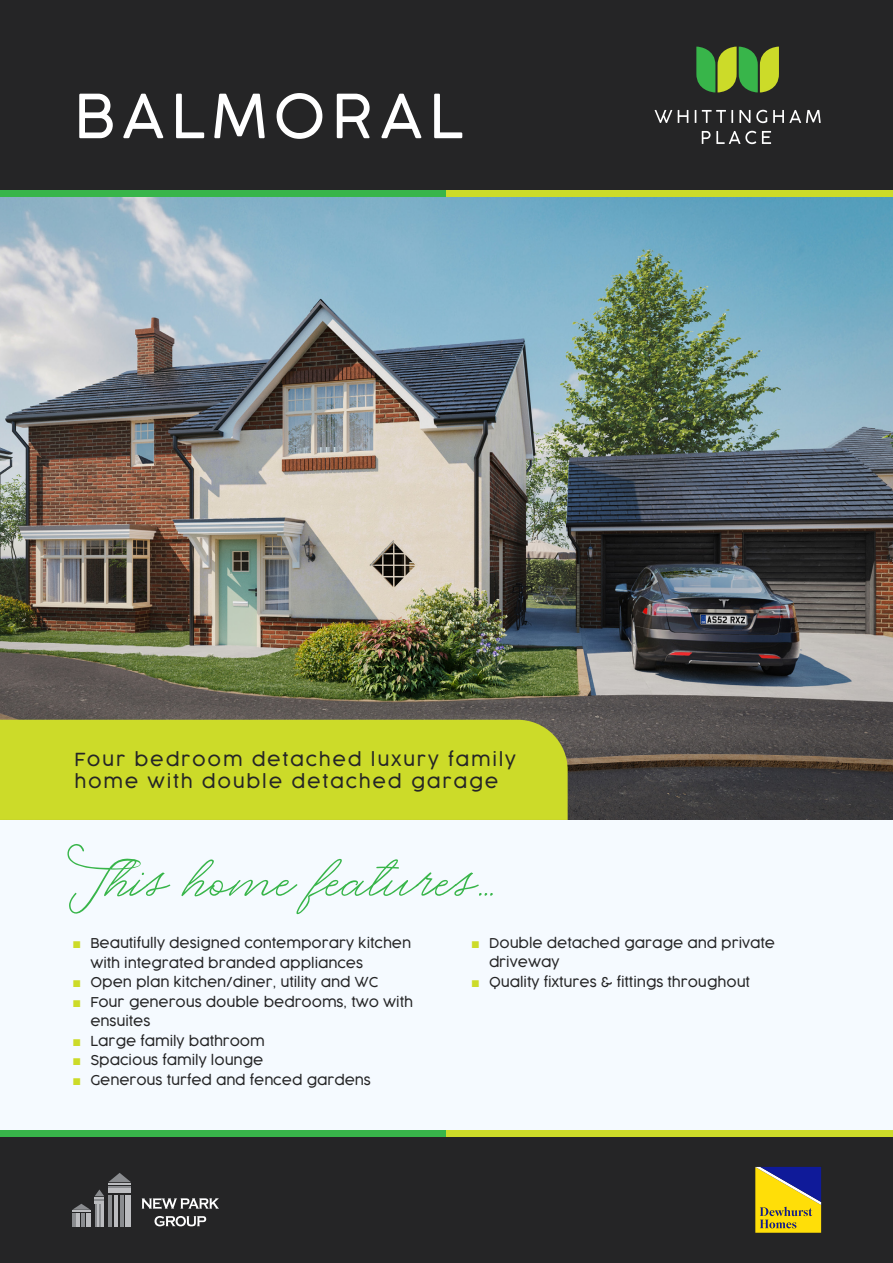
<style>
.page{position:relative;width:893px;height:1263px;background:#fff}
.page>*{position:absolute;margin:0;border:0;box-sizing:border-box;transform-origin:0 0}
.t1{font:90px "Eisha Script";color:#38b54a}
.t2{font:300 60px "Cocogoose";letter-spacing:.1em;color:#fff}
.t3{font:300 18px/21.6px "Cocogoose";letter-spacing:.1em;color:#252526}
.t4{font:300 13.5px "Cocogoose";color:#252526}
.s1{font-family:"Maven Pro";font-weight:400;color:#ccdb29}
</style>
<div class="page">
<img style="left:0;top:196px;width:893px;height:624px">
<div style="left:0;top:0;width:893px;height:191px;background:#252526"></div>
<div style="left:0;top:820px;width:893px;height:316px;background:#f5faff"></div>
<div style="left:0;top:1136px;width:893px;height:127px;background:#252526"></div>
<svg style="left:696px;top:47px;width:83px;height:45px"></svg>
<svg style="left:655px;top:110px;width:17px;height:13px"></svg>
<svg style="left:678px;top:110px;width:10px;height:13px"></svg>
<svg style="left:695px;top:110px;width:1px;height:13px"></svg>
<svg style="left:702px;top:110px;width:31px;height:13px"></svg>
<svg style="left:739px;top:110px;width:11px;height:13px"></svg>
<svg style="left:756px;top:110px;width:11px;height:13px"></svg>
<svg style="left:773px;top:110px;width:48px;height:13px"></svg>
<svg style="left:702px;top:131px;width:8px;height:13px"></svg>
<svg style="left:716px;top:131px;width:40px;height:13px"></svg>
<svg style="left:762px;top:131px;width:9px;height:13px"></svg>
<div style="left:0;top:190px;width:446px;height:6px;background:#38b54a"></div>
<div style="left:446px;top:190px;width:447px;height:6px;background:#ccdb29"></div>
<div style="left:0;top:1130px;width:446px;height:6px;background:#38b54a"></div>
<div style="left:446px;top:1130px;width:447px;height:6px;background:#ccdb29"></div>
<div style="left:0;top:720px;width:568px;height:100px;background:#ccdb29"></div>
<svg style="left:72px;top:1189px;width:32px;height:38px"></svg>
<hr style="left:102px;top:1204px;width:2px;height:23px;background:#bcbdc0">
<hr style="left:97px;top:1204px;width:2px;height:23px;background:#bcbdc0">
<hr style="left:99px;top:1204px;width:2px;height:23px;background:#8a8c8f">
<svg style="left:108px;top:1173px;width:23px;height:9px"></svg>
<hr style="left:108px;top:1183px;width:23px;height:2px;background:#bcbdc0">
<hr style="left:108px;top:1186px;width:23px;height:2px;background:#8a8c8f">
<hr style="left:108px;top:1189px;width:23px;height:4px;background:#bcbdc0">
<hr style="left:108px;top:1195px;width:4px;height:32px;background:#8a8c8f">
<hr style="left:114px;top:1195px;width:4px;height:32px;background:#bcbdc0">
<hr style="left:120px;top:1195px;width:4px;height:32px;background:#8a8c8f">
<div style="left:125px;top:1195px;width:6px;height:32px;background:#bcbdc0"></div>
<svg style="left:142px;top:1198px;width:77px;height:11px"></svg>
<svg style="left:155px;top:1216px;width:51px;height:10px"></svg>
<svg style="left:755px;top:1167px;width:66px;height:66px"></svg>
<h2 class="t2" style="left:74px;top:74px;width:391px">BALMORAL</h2>
<h3 class="t3" style="left:74px;top:749px;width:443px">Four bedroom detached luxury family home with double detached garage</h3>
<h1 class="t1" style="left:74px;top:836px;width:422px">This home features..</h1>
<p class="t4" style="left:73px;top:933px;width:339px"><span class="s1">Ñ</span> Beautifully designed contemporary kitchen</p>
<p class="t4" style="left:90px;top:953px;width:274px">with integrated branded appliances</p>
<p class="t4" style="left:73px;top:972px;width:307px"><span class="s1">Ñ</span> Open plan kitchen/diner, utility and WC</p>
<p class="t4" style="left:73px;top:992px;width:341px"><span class="s1">Ñ</span> Four generous double bedrooms, two with</p>
<p class="t4" style="left:90px;top:1011px;width:62px">ensuites</p>
<p class="t4" style="left:73px;top:1031px;width:193px"><span class="s1">Ñ</span> Large family bathroom</p>
<p class="t4" style="left:73px;top:1050px;width:191px"><span class="s1">Ñ</span> Spacious family lounge</p>
<p class="t4" style="left:73px;top:1070px;width:299px"><span class="s1">Ñ</span> Generous turfed and fenced gardens</p>
<p class="t4" style="left:472px;top:933px;width:305px"><span class="s1">Ñ</span> Double detached garage and private</p>
<p class="t4" style="left:489px;top:953px;width:72px">driveway</p>
<p class="t4" style="left:472px;top:972px;width:279px"><span class="s1">Ñ</span> Quality fixtures &amp; fittings throughout</p>
</div>
